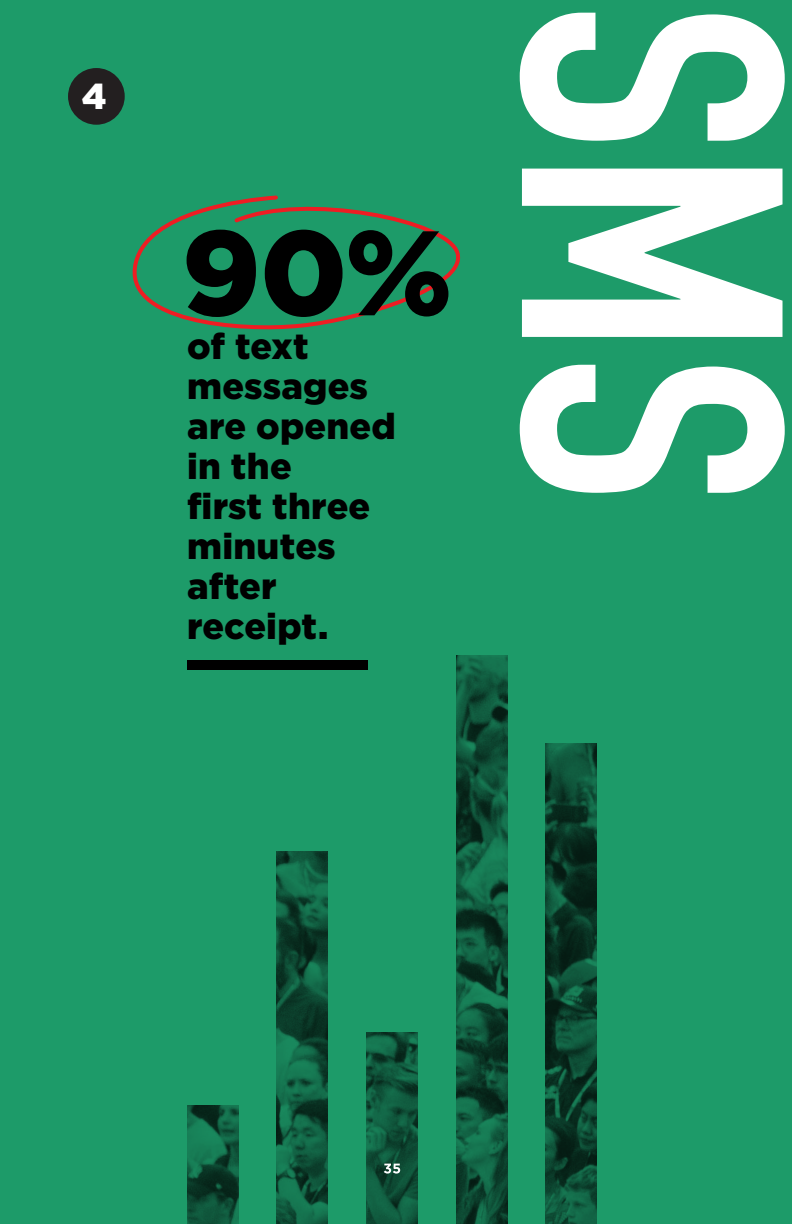
<style>
.page{position:relative;width:792px;height:1224px;background:#1d9b69}
.page>*{position:absolute;margin:0;border:0;box-sizing:border-box;transform-origin:0 0}
.t1{font:700 366px "DIN Condensed";color:#fff}
.t2{font:900 120px "Gotham";color:#000}
.t3{font:900 36px/40px "Gotham";letter-spacing:.005em;color:#000}
.t4{font:900 36px "Gotham";color:#fff}
</style>
<div class="page">
<div style="left:68px;top:68px;width:57px;height:57px;background:#231f20;border-radius:50%"></div>
<div style="left:187px;top:660px;width:181px;height:10px;background:#000"></div>
<img style="left:187px;top:1105px;width:51px;height:119px">
<img style="left:277px;top:851px;width:51px;height:373px">
<img style="left:366px;top:1033px;width:51px;height:191px">
<img style="left:456px;top:656px;width:51px;height:568px">
<img style="left:546px;top:743px;width:51px;height:481px">
<svg style="left:384px;top:1164px;width:16px;height:10px"></svg>
<svg style="left:132px;top:195px;width:329px;height:135px"></svg>
<p class="t4" style="left:82px;top:71px;width:26px">4</p>
<h2 class="t2" style="left:181px;top:190px;width:273px">90%</h2>
<p class="t3" style="left:187px;top:326px;width:210px">of text messages are opened in the<br>first three minutes after receipt.</p>
<h1 class="t1" style="left:896px;top:2px;width:502px;rotate:90deg">SMS</h1>
</div>
